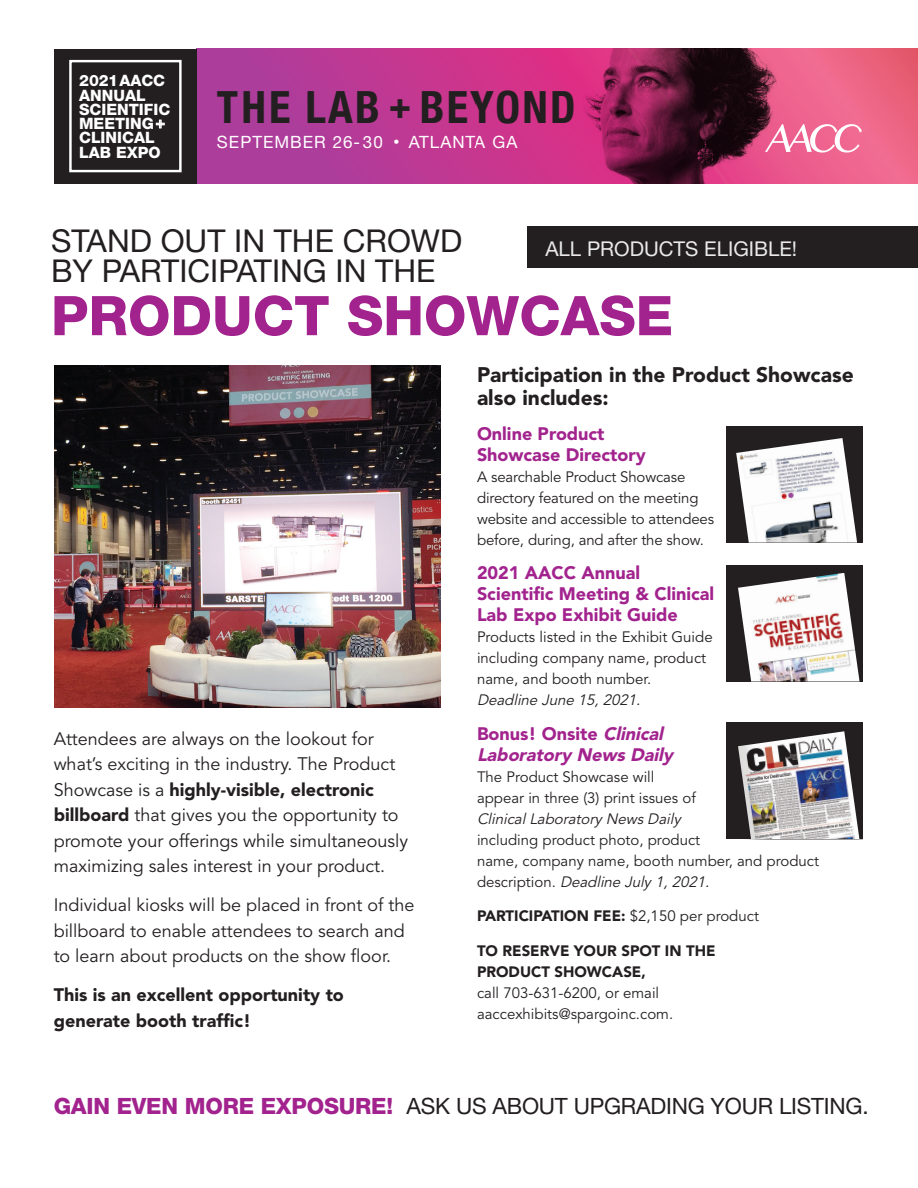
<style>
.page{position:relative;width:918px;height:1188px;background:#fff}
.page>*{position:absolute;margin:0;border:0;box-sizing:border-box;transform-origin:0 0}
.red_subhead{font:800 54.75px "Helvetica Neue";color:#a2238e}
.t1{font:700 condensed 44.4px "Helvetica Neue";letter-spacing:.05em;color:#231f20}
.red_subhead-2{font:31.5px/30.3px "Helvetica Neue";color:#231f20}
.Subhead_green{font:22.5px "Helvetica Neue";letter-spacing:-.01em;color:#231f20}
.red_subhead-3{font:900 21px/23.4px "Avenir";color:#231f20}
.text{font:20.4px "Helvetica Neue";color:#e9e9e9}
.text-2{font:18px/25.5px "Avenir";color:#231f20}
.Subhead_green-2{font:900 18px/21px "Avenir";color:#a2238e}
.text-3{font:900 18px/25.5px "Avenir";color:#231f20}
.Subhead_green-3{font:italic 900 18px/21px "Avenir";color:#a2238e}
.t2{font:16.95px "Helvetica Neue";letter-spacing:.06em;color:#fff}
.t3{font:800 15.75px "Helvetica Neue";color:#fff}
.text-4{font:15px/21px "Avenir";letter-spacing:-.01em;color:#231f20}
.Subhead_green-4{font:15px/21px "Avenir";color:#231f20}
.text-5{font:900 15px "Avenir";color:#231f20}
.s1{font-weight:700}
.s2{font-size:37.65px}
.s3{font-size:12px}
.s4{font-weight:900}
.s5{font-style:italic}
.s6{font-style:normal}
.s7{font-weight:400}
.s8{font-weight:800;color:#a2238e}
</style>
<div class="page">
<div style="left:527px;top:227px;width:391px;height:41px;background:#231f20"></div>
<img style="left:54px;top:365px;width:387px;height:342px">
<div style="left:726px;top:428px;width:137px;height:115px;background:#231f20"></div>
<img style="left:736px;top:438px;width:121px;height:105px">
<div style="left:726px;top:565px;width:137px;height:117px;background:#231f20"></div>
<img style="left:738px;top:573px;width:122px;height:109px">
<div style="left:728px;top:722px;width:135px;height:117px;background:#231f20"></div>
<img style="left:738px;top:731px;width:121px;height:108px">
<svg style="left:197px;top:49px;width:721px;height:135px;background:#be4093"></svg>
<div style="left:54px;top:49px;width:143px;height:135px;background:#231f20"></div>
<div style="left:69px;top:60px;width:113px;height:112px;border:2px solid #fff"></div>
<img style="left:478px;top:49px;width:392px;height:135px">
<p class="t3" style="left:79px;top:71px;width:88px">2021AACC</p>
<p class="t3" style="left:79px;top:86px;width:68px">ANNUAL</p>
<p class="t3" style="left:79px;top:100px;width:93px">SCIENTIFIC</p>
<p class="t3" style="left:79px;top:114px;width:87px">MEETING<span class="s1">+</span></p>
<p class="t3" style="left:79px;top:128px;width:77px">CLINICAL</p>
<p class="t3" style="left:79px;top:143px;width:83px">LAB EXPO</p>
<p class="t1" style="left:217px;top:71px;width:360px">THE LAB <span class="s2">+</span> BEYOND</p>
<p class="t2" style="left:217px;top:132px;width:302px">SEPTEMBER 26-30 <span class="s3">•</span> ATLANTA GA</p>
<p class="red_subhead-2" style="left:51px;top:225px;width:413px">STAND OUT IN THE CROWD<br>BY PARTICIPATING IN THE</p>
<p class="red_subhead" style="left:51px;top:283px;width:624px">PRODUCT SHOWCASE</p>
<p class="text" style="left:545px;top:236px;width:253px">ALL PRODUCTS ELIGIBLE!</p>
<p class="text-2" style="left:54px;top:726px;width:356px">Attendees are always on the lookout for what’s exciting in the industry. The Product Showcase is a <span class="s4">highly-visible, electronic billboard</span> that gives you the opportunity to promote your offerings while simultaneously maximizing sales interest in your product.</p>
<p class="text-2" style="left:54px;top:893px;width:362px">Individual kiosks will be placed in front of the billboard to enable attendees to search and to learn about products on the show floor.</p>
<p class="text-3" style="left:54px;top:982px;width:292px">This is an excellent opportunity to generate booth traffic!</p>
<p class="red_subhead-3" style="left:477px;top:363px;width:378px">Participation in the Product Showcase also includes:</p>
<p class="Subhead_green-2" style="left:477px;top:423px;width:170px">Online Product<br>Showcase Directory</p>
<p class="text-4" style="left:477px;top:466px;width:239px">A searchable Product Showcase directory featured on the meeting website and accessible to attendees before, during, and after the show.</p>
<p class="Subhead_green-2" style="left:477px;top:562px;width:239px">2021 AACC Annual<br>Scientific Meeting &amp; Clinical<br>Lab Expo Exhibit Guide</p>
<p class="text-4" style="left:477px;top:627px;width:237px">Products listed in the Exhibit Guide including company name, product name, and booth number.<br><span class="s5">Deadline June 15,2021.</span></p>
<p class="Subhead_green-3" style="left:477px;top:723px;width:197px"><span class="s6">Bonus! Onsite</span> Clinical<br>Laboratory NewsDaily</p>
<p class="Subhead_green-4" style="left:477px;top:766px;width:344px">The Product Showcase will<br>appear in three (3) print issues of <span class="s5">ClinicalLaboratory NewsDaily<br></span>including product photo, product<br>name, company name, booth number, and product d escri pti o n . <span class="s5">Deadline July 1,2021.</span></p>
<p class="text-5" style="left:477px;top:907px;width:283px">PARTICIPATION FEE: <span class="s7">$2,150 per product</span></p>
<p class="text-4" style="left:477px;top:940px;width:240px"><span class="s4">TO RESERVE YOUR SPOT IN THE<br>PRODUCT SHOWCASE,<br></span>call 703-631-6200, or email aaccexhibits@spargoinc.com.</p>
<p class="Subhead_green" style="left:54px;top:1093px;width:817px"><span class="s8">GAIN EVEN MORE EXPOSURE!</span> ASK US ABOUT UPGRADING YOUR LISTING.</p>
</div>
